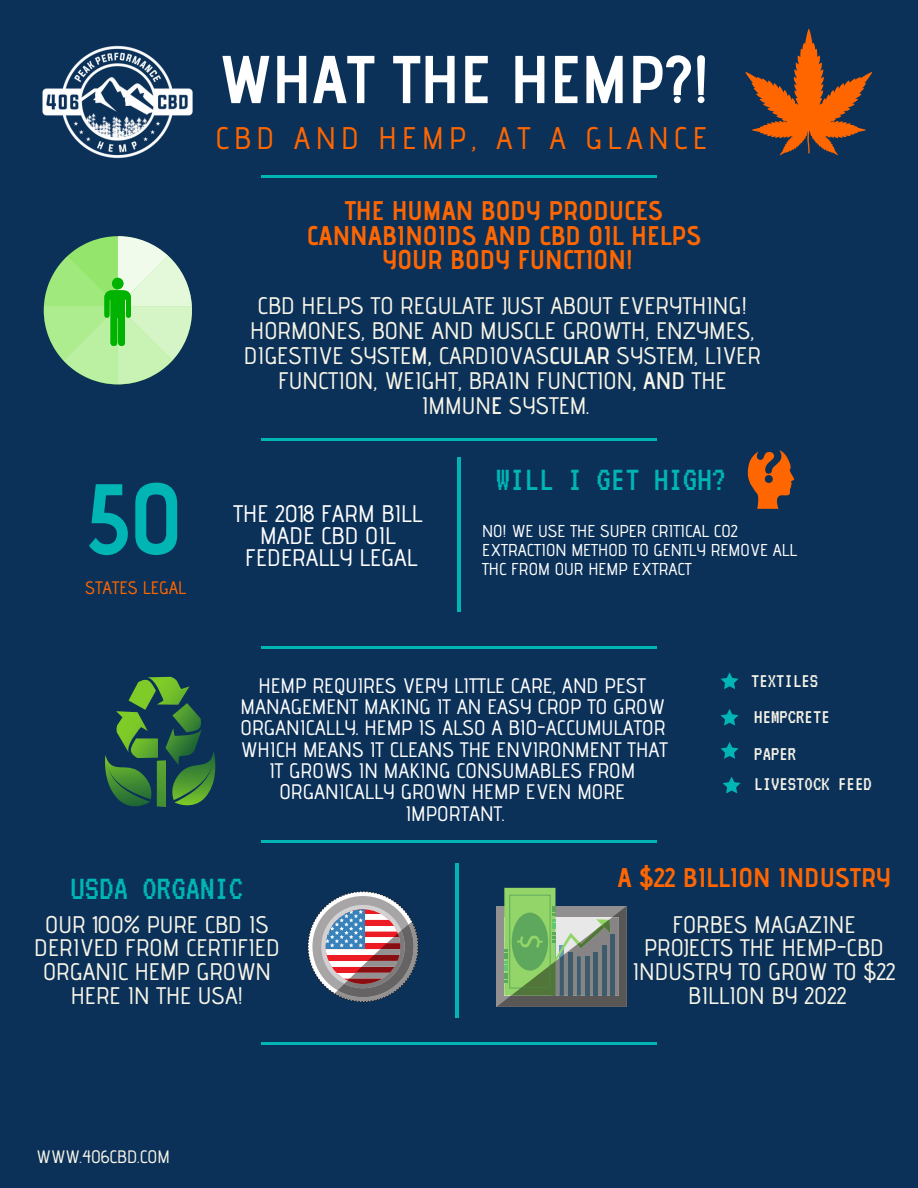
<style>
.page{position:relative;width:918px;height:1188px;background:#0b3159}
.page>*{position:absolute;margin:0;border:0;box-sizing:border-box;transform-origin:0 0}
.t1{font:700 99.6px "Advent Pro";color:#00b5b4}
.t2{font:700 67.5px "Advent Pro";color:#fff}
.t3{font:36px "VT323";color:#00b5b4}
.t4{font:500 31.2px "Advent Pro";letter-spacing:.17em;color:#f60}
.t5{font:700 27px/24.3px "Advent Pro";color:#f60;text-align:center}
.t6{font:500 24px/23.7px "Advent Pro";color:#f8f5e8;text-align:center}
.t7{font:500 24px/22px "Advent Pro";color:#fff;text-align:center}
.t8{font:500 21px/21.5px "Advent Pro";color:#fff;text-align:center}
.t9{font:21px/36.9px "VT323";color:#f8f5e8}
.t10{font:500 18px "Advent Pro";color:#f8f5e8}
.t11{font:500 18px "Advent Pro";color:#f60}
.t12{font:500 17.25px/19.4px "Advent Pro";color:#fff}
.s1{font-weight:600}
</style>
<div class="page">
<svg style="left:721px;top:672px;width:18px;height:17px"></svg>
<svg style="left:721px;top:709px;width:18px;height:17px"></svg>
<svg style="left:721px;top:742px;width:18px;height:17px"></svg>
<svg style="left:723px;top:777px;width:18px;height:16px"></svg>
<hr style="left:261px;top:176px;width:396px;height:2px;background:#00b5b4">
<hr style="left:261px;top:438px;width:396px;height:3px;background:#00b5b4">
<hr style="left:261px;top:647px;width:396px;height:2px;background:#00b5b4">
<hr style="left:261px;top:841px;width:396px;height:2px;background:#00b5b4">
<hr style="left:261px;top:1043px;width:396px;height:2px;background:#00b5b4">
<hr style="left:457px;top:458px;width:4px;height:154px;background:#00b5b4">
<svg style="left:745px;top:29px;width:127px;height:126px"></svg>
<img style="left:42px;top:45px;width:238px;height:131px">
<div style="left:504px;top:888px;width:51px;height:107px;background:#93d568"></div>
<svg style="left:497px;top:895px;width:130px;height:112px"></svg>
<svg style="left:44px;top:236px;width:148px;height:148px"></svg>
<div style="left:112px;top:278px;width:11px;height:11px;background:#00b300;border-radius:50%"></div>
<svg style="left:105px;top:677px;width:111px;height:130px"></svg>
<svg style="left:748px;top:450px;width:47px;height:59px"></svg>
<hr style="left:455px;top:864px;width:4px;height:154px;background:#00b5b4">
<svg style="left:307px;top:891px;width:112px;height:111px"></svg>
<h2 class="t2" style="left:217px;top:38px;width:495px">WHAT THE HEMP?!</h2>
<h3 class="t4" style="left:215px;top:119px;width:493px">CBD AND HEMP, AT A GLANCE</h3>
<p class="t5" style="left:307px;top:198px;width:396px">THE HUMAN BODY PRODUCES<br>CANNABINOIDS AND CBD OIL HELPS<br>YOUR BODY FUNCTION!</p>
<h1 class="t1" style="left:88px;top:458px;width:98px">50</h1>
<p class="t11" style="left:85px;top:577px;width:102px">STATES LEGAL</p>
<p class="t6" style="left:244px;top:293px;width:519px;line-height:24.9px">CBD HELPS TO REGULATE JUST ABOUT EVERYTHING!<br>HORMONES, BONE AND MUSCLE GROWTH, ENZYMES, DIGESTIVE SYSTE<span class="s1">M,</span> CARDIOVAS<span class="s1">CULAR</span> SYSTEM, LIVER FUNCTION, WEIGHT, BRAIN FUNCTION<span class="s1">, AND</span> THE IMMUN<span class="s1">E</span> SYSTEM.</p>
<p class="t7" style="left:234px;top:502px;width:190px">THE 2018 FARM BILL<br>MADE CBD OIL<br>FEDERALLY LEGAL</p>
<h3 class="t3" style="left:496px;top:461px;width:232px">WILL I GET HIGH?</h3>
<p class="t12" style="left:482px;top:521px;width:316px">NO! WE USE THE SUPER CRITICAL C02<br>EXTRACTION METHOD TO GENTLY REMOVE ALL<br>THC FROM OUR HEMP EXTRACT</p>
<p class="t8" style="left:241px;top:674px;width:429px">HEMP REQUIRES VERY LITTLE CARE, AND PEST MANAGEMENT MAKING IT AN EASY CROP TO GROW ORGANICALLY. HEMP IS ALSO A BIO-ACCUMULATOR WHICH MEANS IT CLEANS THE ENVIRONMENT THAT IT GROWS IN MAKING CONSUMABLES FROM ORGANICALLY GROWN HEMP EVEN MORE IMPORTANT.</p>
<p class="t9" style="left:751px;top:662px;width:80px">TEXTILES<br>HEMPCRETE<br>PAPER</p>
<p class="t9" style="left:754px;top:765px;width:119px">LIVESTOCK FEED</p>
<h3 class="t3" style="left:71px;top:870px;width:174px">USDA ORGANIC</h3>
<p class="t6" style="left:34px;top:912px;width:247px">OUR 100% PURE CBD IS<br>DERIVED FROM CERTIFIED<br>ORGANIC HEMP GROWN<br>HERE IN THE USA!</p>
<p class="t10" style="left:36px;top:1146px;width:135px">WWW.406CBD.COM</p>
<p class="t5" style="left:617px;top:865px;width:275px">A $22 BILLION INDUSTRY</p>
<p class="t6" style="left:632px;top:912px;width:265px">FORBES MAGAZINE<br>PROJECTS THE HEMP-CBD<br>INDUSTRY TO GROW TO $22<br>BILLION BY 2022</p>
</div>
